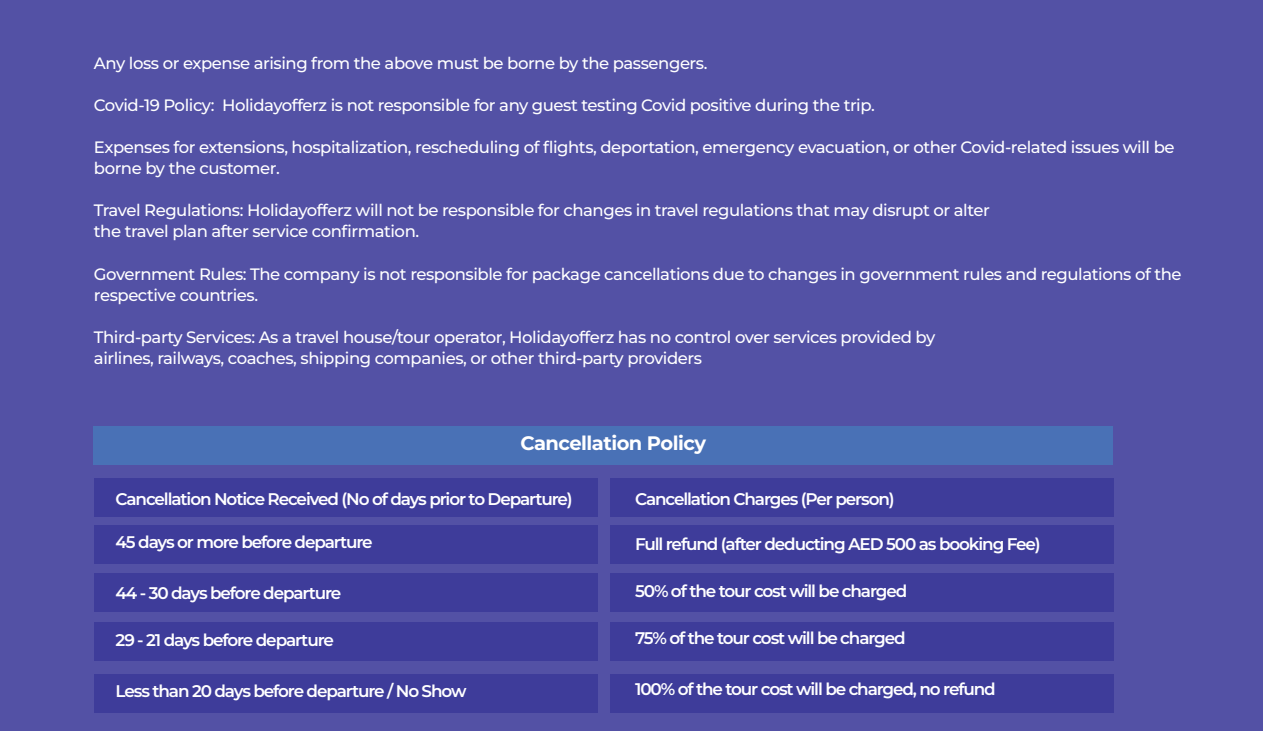
<style>
.page{position:relative;width:1263px;height:731px;background:#fff}
.page>*{position:absolute;margin:0;border:0;box-sizing:border-box;transform-origin:0 0}
.t1{font:700 19.5px "Montserrat";letter-spacing:-.025em;color:#fff}
.t2{font:600 16.8px "Montserrat";letter-spacing:-.065em;color:#fff}
.t3{font:500 16.5px/21px "Montserrat";letter-spacing:-.025em;color:#fff}
</style>
<div class="page">
<div style="left:0;top:0;width:1263px;height:730px;background:#5351a5"></div>
<div style="left:94px;top:426px;width:1019px;height:38px;background:#4971b6"></div>
<div style="left:94px;top:478px;width:504px;height:38px;background:#3e3c9a"></div>
<div style="left:610px;top:478px;width:504px;height:38px;background:#3e3c9a"></div>
<div style="left:94px;top:525px;width:504px;height:38px;background:#3e3c9a"></div>
<div style="left:610px;top:525px;width:504px;height:38px;background:#3e3c9a"></div>
<div style="left:94px;top:573px;width:504px;height:38px;background:#3e3c9a"></div>
<div style="left:610px;top:573px;width:504px;height:38px;background:#3e3c9a"></div>
<div style="left:94px;top:622px;width:504px;height:38px;background:#3e3c9a"></div>
<div style="left:610px;top:622px;width:504px;height:38px;background:#3e3c9a"></div>
<div style="left:94px;top:674px;width:504px;height:38px;background:#3e3c9a"></div>
<div style="left:610px;top:674px;width:504px;height:38px;background:#3e3c9a"></div>
<p class="t3" style="left:94px;top:54px;width:615px">Any loss or expense arising from the above must be borne by the passengers.</p>
<p class="t3" style="left:94px;top:96px;width:782px">Covid-19 Policy: Holidayofferz is not responsible for any guest testing Covid positive during the trip.</p>
<p class="t3" style="left:94px;top:138px;width:1082px">Expenses for extensions, hospitalization, rescheduling of flights, deportation, emergency evacuation, or other Covid-related issues will be borne by the customer.</p>
<p class="t3" style="left:94px;top:201px;width:897px">Travel Regulations: Holidayofferz will not be responsible for changes in travel regulations that may disrupt or alter the travel plan after service confirmation.</p>
<p class="t3" style="left:94px;top:264px;width:1089px">Government Rules: The company is not responsible for package cancellations due to changes in government rules and regulations of the respective countries.</p>
<p class="t3" style="left:94px;top:327px;width:843px">Third-party Services: As a travel house/tour operator, Holidayofferz has no control over services provided by airlines, railways, coaches, shipping companies, or other third-party providers</p>
<p class="t1" style="left:521px;top:429px;width:187px">Cancellation Policy</p>
<p class="t2" style="left:116px;top:487px;width:459px">Cancellation Notice Received (No of days prior to Departure)</p>
<p class="t2" style="left:635px;top:487px;width:261px">Cancellation Charges (Per person)</p>
<p class="t2" style="left:635px;top:532px;width:407px">Full refund (after deducting AED 500 as booking Fee)</p>
<p class="t2" style="left:635px;top:579px;width:274px">50% of the tour cost will be charged</p>
<p class="t2" style="left:116px;top:530px;width:259px">45 days or more before departure</p>
<p class="t2" style="left:116px;top:581px;width:227px">44 - 30 days before departure</p>
<p class="t2" style="left:116px;top:628px;width:220px">29 - 21 days before departure</p>
<p class="t2" style="left:635px;top:626px;width:272px">75% of the tour cost will be charged</p>
<p class="t2" style="left:116px;top:679px;width:352px">Less than 20 days before departure / No Show</p>
<p class="t2" style="left:635px;top:677px;width:362px">100% of the tour cost will be charged, no refund</p>
</div>
